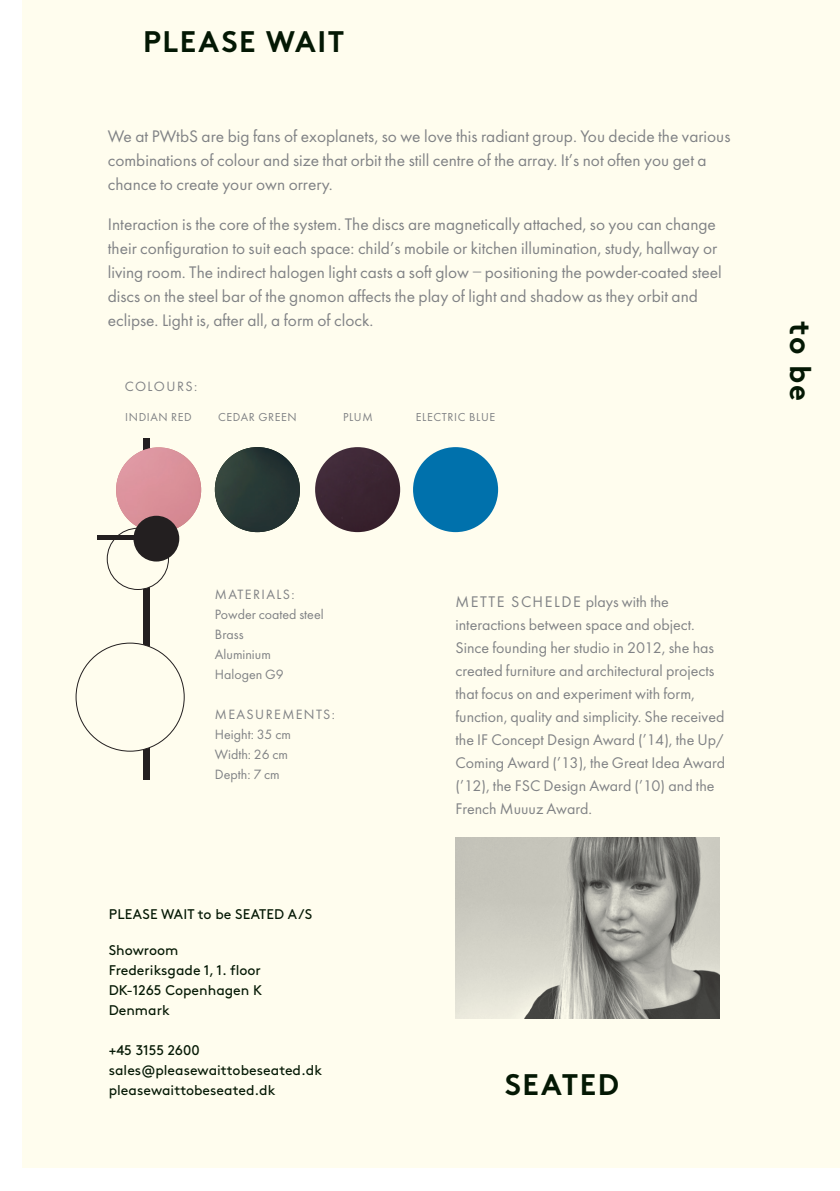
<style>
.page{position:relative;width:840px;height:1191px;background:#fff}
.page>*{position:absolute;margin:0;border:0;box-sizing:border-box;transform-origin:0 0}
.t1{font:700 29.8px "Brown Std";letter-spacing:.05em;color:#041804}
.t2{font:17.4px/24px "Futura";color:#808285}
.t3{font:16px/23px "Futura";color:#808285}
.t4{font:14px "Brown Std";color:#041804}
.t5{font:14px "Futura";color:#808285}
.t6{font:14px "Futura";letter-spacing:.1em;color:#808285}
.t7{font:12px "Futura";letter-spacing:.05em;color:#808285}
</style>
<div class="page">
<div style="left:23px;top:0;width:816px;height:1167px;background:#fffdee"></div>
<img style="left:455px;top:837px;width:264px;height:181px">
<div style="left:143px;top:438px;width:6px;height:341px;background:#231f20"></div>
<img style="left:116px;top:447px;width:85px;height:85px;border-radius:42px">
<img style="left:215px;top:447px;width:85px;height:85px;border-radius:42px">
<div style="left:315px;top:447px;width:85px;height:85px;background:#3b2532;border-radius:42px"></div>
<div style="left:413px;top:447px;width:85px;height:85px;background:#0071ac;border-radius:50%"></div>
<div style="left:107px;top:528px;width:61px;height:61px;background:#fffdee;border-radius:50%"></div>
<div style="left:107px;top:528px;width:62px;height:62px;border:1px solid #231f20;border-radius:50%"></div>
<div style="left:133px;top:516px;width:46px;height:45px;background:#231f20;border-radius:50%"></div>
<div style="left:76px;top:643px;width:108px;height:108px;background:#fffdee;border-radius:50%"></div>
<svg style="left:97px;top:535px;width:36px;height:5px"></svg>
<p class="t1" style="left:143px;top:23px;width:202px">PLEASE WAIT</p>
<p class="t2" style="left:108px;top:126px;width:623px">We at PWtbS are big fans of exoplanets, so we love this radiant group. You decide the various combinations of colour and size that orbit the still centre of the array. It’s not often you get a chance to create your own orrery.</p>
<p class="t2" style="left:108px;top:214px;width:615px">Interaction is the core of the system. The discs are magnetically attached, so you can change their configuration to suit each space: child’s mobile or kitchen illumination, study, hallway or living room. The indirect halogen light casts a soft glow – positioning the powder-coated steel discs on the steel bar of the gnomon affects the play of light and shadow as they orbit and eclipse. Light is, after all, a form of clock.</p>
<p class="t6" style="left:125px;top:377px;width:74px">COLOURS:</p>
<p class="t7" style="left:125px;top:409px;width:68px">INDIAN RED</p>
<p class="t7" style="left:218px;top:409px;width:80px">CEDAR GREEN</p>
<p class="t7" style="left:343px;top:409px;width:31px">PLUM</p>
<p class="t7" style="left:415px;top:409px;width:81px">ELECTRIC BLUE</p>
<p class="t1" style="left:818px;top:321px;width:82px;rotate:90deg">to be</p>
<p class="t6" style="left:215px;top:585px;width:81px">MATERIALS:</p>
<p class="t5" style="left:215px;top:605px;width:110px">Powder coated steel</p>
<p class="t5" style="left:215px;top:625px;width:30px">Brass</p>
<p class="t5" style="left:215px;top:645px;width:57px">Aluminium</p>
<p class="t5" style="left:215px;top:665px;width:70px">Halogen G9</p>
<p class="t6" style="left:215px;top:705px;width:121px">MEASUREMENTS:</p>
<p class="t5" style="left:215px;top:725px;width:77px">Height: 35 cm</p>
<p class="t5" style="left:215px;top:745px;width:75px">Width: 26 cm</p>
<p class="t5" style="left:215px;top:765px;width:66px">Depth: 7 cm</p>
<p class="t4" style="left:109px;top:905px;width:205px">PLEASE WAIT to be SEATED A/S</p>
<p class="t4" style="left:109px;top:941px;width:71px">Showroom</p>
<p class="t4" style="left:109px;top:961px;width:154px">Frederiksgade 1, 1. floor</p>
<p class="t4" style="left:109px;top:981px;width:155px">DK-1265 Copenhagen K</p>
<p class="t4" style="left:109px;top:1001px;width:62px">Denmark</p>
<p class="t4" style="left:109px;top:1041px;width:92px">+45 3155 2600</p>
<p class="t4" style="left:109px;top:1061px;width:215px">sales@pleasewaittobeseated.dk</p>
<p class="t4" style="left:109px;top:1081px;width:168px">pleasewaittobeseated.dk</p>
<p class="t3" style="left:455px;top:591px;width:271px">METTE SCHELDE plays with the interactions between space and object.<br>Since founding her studio in 2012, she has created furniture and architectural projects that focus on and experiment with form, function, quality and simplicity. She received the IF Concept Design Award (’14), the Up/ Coming Award (’13), the Great Idea Award (’12), the FSC Design Award (’10) and the French Muuuz Award.</p>
<p class="t1" style="left:505px;top:1066px;width:115px">SEATED</p>
</div>
